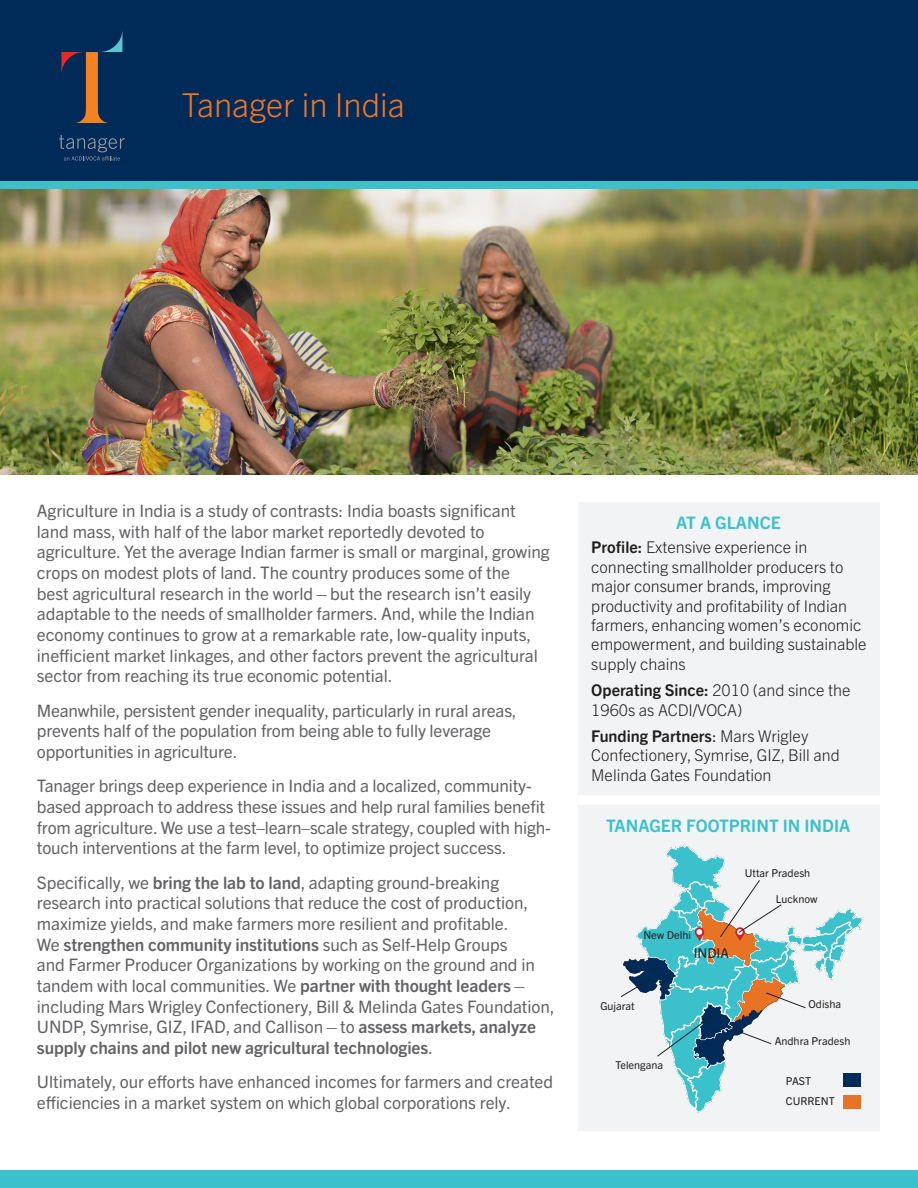
<style>
.page{position:relative;width:918px;height:1188px;background:#fff}
.page>*{position:absolute;margin:0;border:0;box-sizing:border-box;transform-origin:0 0}
.t1{font:300 33px "Trade Gothic Next LT Pro";color:#f47721}
.t2{font:17.25px/20.7px "Trade Gothic Next SR Pro";letter-spacing:-.005em;color:#636366}
.t3{font:700 17.25px "Trade Gothic Next SR Pro";color:#3bc1cc}
.t4{font:300 16.2px/19.5px "Trade Gothic Next LT Pro";color:#201d1e}
.t5{font:13.5px "Trade Gothic Next SR Pro";color:#231f20}
.t6{font:10.95px "Trade Gothic Next SR Pro";color:#231f20}
.s1{font-weight:700}
.s2{font-family:"Trade Gothic Next SR Pro";font-weight:700}
.s3{font-family:"Trade Gothic Next SR Pro";font-weight:400}
</style>
<div class="page">
<img style="left:0;top:188px;width:918px;height:286px">
<div style="left:578px;top:503px;width:301px;height:292px;background:#f2f3f4"></div>
<div style="left:578px;top:806px;width:301px;height:325px;background:#f2f3f4"></div>
<div style="left:0;top:0;width:918px;height:185px;background:#002a58"></div>
<div style="left:0;top:181px;width:918px;height:7px;background:#3bc1cc"></div>
<div style="left:0;top:1171px;width:918px;height:17px;background:#3bc1cc"></div>
<svg style="left:61px;top:33px;width:61px;height:90px"></svg>
<svg style="left:59px;top:135px;width:66px;height:26px"></svg>
<svg style="left:621px;top:845px;width:242px;height:267px"></svg>
<p class="t1" style="left:182px;top:82px;width:224px">Tanager in India</p>
<p class="t2" style="left:37px;top:499px;width:514px">Agriculture in India is a study of contrasts: India boasts significant land mass, with half of the labor market reportedly devoted to agriculture. Yet the average Indian farmer is small or marginal, growing crops on modest plots of land. The country produces some of the<br>best agricultural research in the world—but the research isn’t easily adaptable to the needs of smallholder farmers. And, while the Indian economy continues to grow at a remarkable rate, low-quality inputs, inefficient market linkages, and other factors prevent the agricultural sector from reaching its true economic potential.</p>
<p class="t2" style="left:37px;top:699px;width:481px">Meanwhile, persistent gender inequality, particularly in rural areas, prevents half of the population from being able to fully leverage opportunities in agriculture.</p>
<p class="t2" style="left:37px;top:774px;width:515px">Tanager brings deep experience in India and a localized, community&shy;based approach to address these issues and help rural families benefit from agriculture. We use a test–learn–scale strategy, coupled with high&shy;touch interventions at the farm level, to optimize project success.</p>
<p class="t2" style="left:37px;top:871px;width:519px">Specifically, we <span class="s1">bring the lab to land</span>, adapting ground-breaking research into practical solutions that reduce the cost of production, maximize yields, and make farmers more resilient and profitable.<br>We <span class="s1">strengthen community institutions</span> such as Self-Help Groups<br>and Farmer Producer Organizations by working on the ground and in tandem with local communities. We <span class="s1">partner with thought leaders</span>— including Mars Wrigley Confectionery, Bill &amp; Melinda Gates Foundation, UNDP, Symrise, GIZ, IFAD, and Callison—to <span class="s1">assess markets, analyze supply chains and pilot new agricultural technologies</span>.</p>
<p class="t2" style="left:37px;top:1071px;width:518px">Ultimately, our efforts have enhanced incomes for farmers and created efficiencies in a market system on which global corporations rely.</p>
<p class="t3" style="left:676px;top:510px;width:106px">AT A GLANCE</p>
<p class="t4" style="left:591px;top:537px;width:277px"><span class="s2">Profile:</span> Extensive experience in connecting smallholder producers to major consumer brands, improving productivity and profitability of Indian farmers, enhancing women’s economic empowerment, and building sustainable supply chains</p>
<p class="t4" style="left:591px;top:679px;width:261px"><span class="s2">Operating Since:</span> 2010 (and since the<br>1960s as ACDI/VOCA)</p>
<p class="t4" style="left:591px;top:725px;width:250px"><span class="s2">Funding Partners</span><span class="s3">:</span> Mars Wrigley<br>Confectionery, Symrise, GIZ, Bill and<br>Melinda Gates Foundation</p>
<p class="t3" style="left:606px;top:813px;width:246px">TANAGER FOOTPRINT IN INDIA</p>
<p class="t6" style="left:643px;top:928px;width:49px">New Delhi</p>
<p class="t5" style="left:694px;top:944px;width:37px">INDIA</p>
<p class="t6" style="left:745px;top:866px;width:67px">Uttar Pradesh</p>
<p class="t6" style="left:776px;top:892px;width:43px">Lucknow</p>
<p class="t6" style="left:600px;top:999px;width:36px">Gujarat</p>
<p class="t6" style="left:808px;top:996px;width:34px">Odisha</p>
<p class="t6" style="left:615px;top:1057px;width:49px">Telengana</p>
<p class="t6" style="left:775px;top:1034px;width:77px">Andhra Pradesh</p>
<p class="t6" style="left:786px;top:1073px;width:27px">PAST</p>
<p class="t6" style="left:786px;top:1093px;width:50px">CURRENT</p>
</div>
